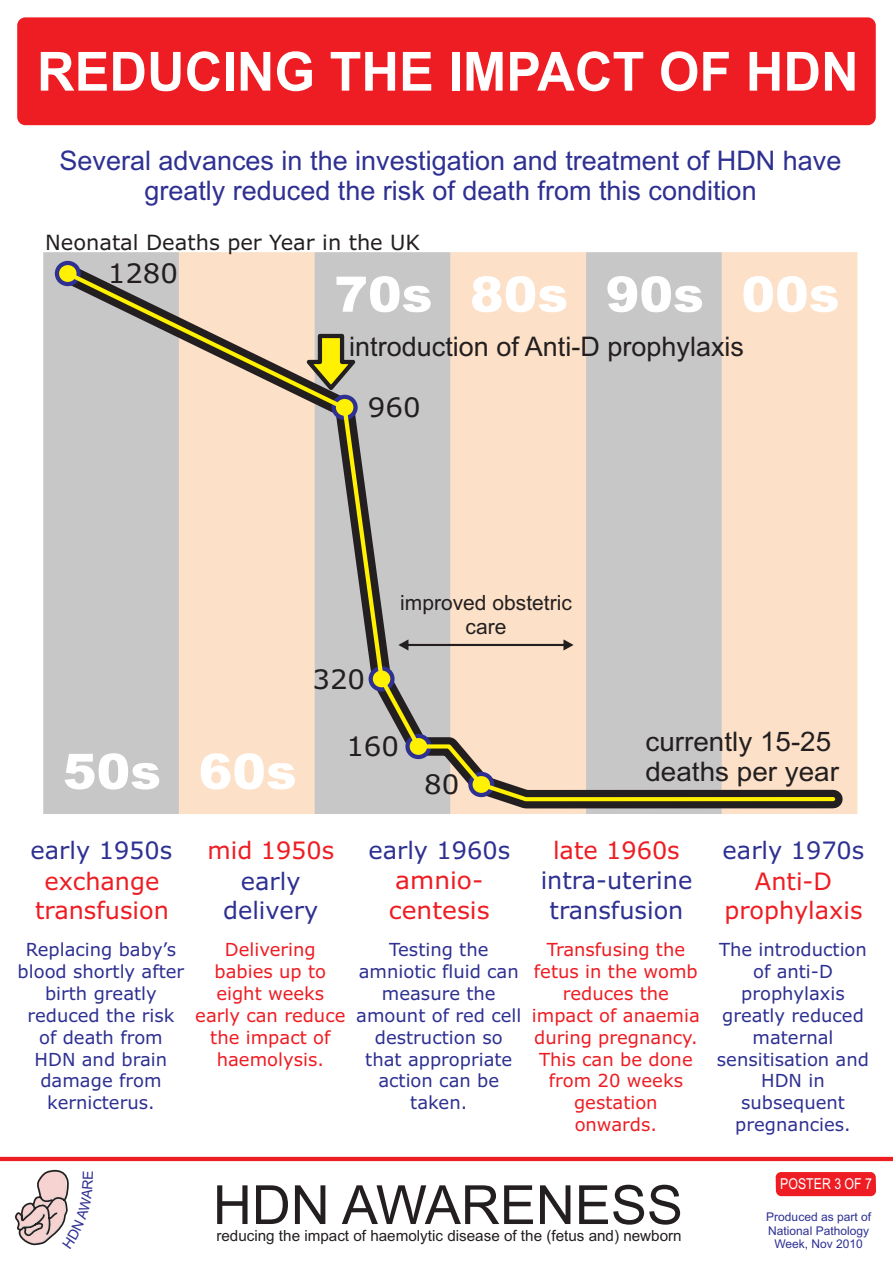
<style>
.page{position:relative;width:893px;height:1263px;background:#fff}
.page>*{position:absolute;margin:0;border:0;box-sizing:border-box;transform-origin:0 0}
.t1{font:700 54px "Arial";color:#fff}
.t2{font:54px "Arial";color:#231f20}
.t3{font:27px/30.2px "Arial";color:#2e3092;text-align:center}
.t4{font:27px/30.2px "Arial";color:#231f20}
.t5{font:26.85px "Verdana";color:#231f20}
.t6{font:24px/29.1px "Verdana";color:#2e3092;text-align:center}
.t7{font:24px/29.1px "Verdana";color:#ee1d23;text-align:center}
.t8{font:24px/29.1px "Verdana";color:#ee1d23;scale:1.04 1}
.t9{font:21px "Verdana";color:#231f20}
.t10{font:21px/23.4px "Arial";color:#231f20;text-align:center}
.t11{font:18px/21.9px "Verdana";color:#2e3092;text-align:center}
.t12{font:18px/21.9px "Verdana";color:#ee1d23;text-align:center}
.t13{font:15.45px "Arial";color:#231f20}
.t14{font:15px "Arial Narrow";color:#fff}
.t15{font:12px/13.4px "Arial";color:#2e3092;text-align:center}
</style>
<div class="page">
<div style="left:17px;top:17px;width:859px;height:108px;background:#ee1d23;border-radius:8px"></div>
<div style="left:852px;top:252px;width:5px;height:562px;background:#fce0c7"></div>
<svg style="left:43px;top:252px;width:809px;height:562px;background:#d8cabf"></svg>
<svg style="left:55px;top:261px;width:26px;height:25px"></svg>
<svg style="left:62px;top:268px;width:775px;height:535px;background:#dccec0"></svg>
<svg style="left:398px;top:639px;width:176px;height:11px;background:#beaea0"></svg>
<hr style="left:0;top:1157px;width:893px;height:4px;background:#ee1d23">
<div style="left:776px;top:1172px;width:100px;height:24px;background:#ee1d23;border-radius:5px"></div>
<svg style="left:14px;top:1169px;width:55px;height:77px"></svg>
<h1 class="t1" style="left:37px;top:51px;width:823px">REDUCING THE IMPACT OF HDN</h1>
<h2 class="t3" style="left:60px;top:148px;width:783px">Several advances in the investigation and treatment of HDN have greatly reduced the risk of death from this condition</h2>
<p class="t9" style="left:45px;top:234px;width:376px">Neonatal Deaths per Year in the UK</p>
<h3 class="t5" style="left:108px;top:263px;width:72px">1280</h3>
<h2 class="t4" style="left:349px;top:334px;width:396px">introduction of Anti-D prophylaxis</h2>
<h3 class="t5" style="left:368px;top:397px;width:54px">960</h3>
<h3 class="t5" style="left:312px;top:668px;width:54px">320</h3>
<p class="t10" style="left:400px;top:593px;width:173px">improved obstetric care</p>
<h3 class="t5" style="left:346px;top:735px;width:54px">160</h3>
<h3 class="t5" style="left:424px;top:774px;width:37px">80</h3>
<h2 class="t4" style="left:645px;top:729px;width:195px">currently 15-25 deaths per year</h2>
<h3 class="t6" style="left:31px;top:837px;width:143px">early 1950s</h3>
<h3 class="t7" style="left:207px;top:837px;width:128px">mid 1950s</h3>
<h3 class="t6" style="left:368px;top:837px;width:143px">early 1960s</h3>
<h3 class="t7" style="left:553px;top:837px;width:128px">late 1960s</h3>
<h3 class="t6" style="left:723px;top:837px;width:143px">early 1970s</h3>
<h3 class="t7" style="left:35px;top:868px;width:135px">exchange transfusion</h3>
<p class="t11" style="left:18px;top:940px;width:168px">Replacing baby’s blood shortly after birth greatly reduced the risk of death from<br>HDN and brain damage from kernicterus.</p>
<h3 class="t6" style="left:223px;top:869px;width:97px">early delivery</h3>
<p class="t12" style="left:195px;top:940px;width:152px">Delivering babies up to eight weeks early can reduce the impact of haemolysis.</p>
<h3 class="t8" style="left:389px;top:868px;width:98px">amnio&shy;centesis</h3>
<p class="t11" style="left:356px;top:940px;width:167px">Testing the amniotic fluid can measure the amount of red cell destruction so that appropriate action can be taken.</p>
<h3 class="t6" style="left:541px;top:868px;width:153px">intra-uterine transfusion</h3>
<p class="t12" style="left:532px;top:940px;width:169px">Transfusing the fetus in the womb reduces the impact of anaemia during pregnancy.<br>This can be done from 20 weeks gestation onwards.</p>
<h1 class="t2" style="left:213px;top:1185px;width:472px">HDN AWARENESS</h1>
<p class="t13" style="left:216px;top:1230px;width:467px">reducing the impact of haemolytic disease of the (fetus and) newborn</p>
<h3 class="t7" style="left:724px;top:869px;width:140px">Anti-D prophylaxis</h3>
<p class="t11" style="left:717px;top:940px;width:154px">The introduction of anti-D prophylaxis greatly reduced maternal sensitisation and<br>HDN in subsequent pregnancies.</p>
<p class="t14" style="left:780px;top:1178px;width:93px">POSTER 3 OF 7</p>
<p class="t15" style="left:766px;top:1211px;width:106px">Produced as part of<br>National Pathology<br>Week, Nov 2010</p>
</div>
